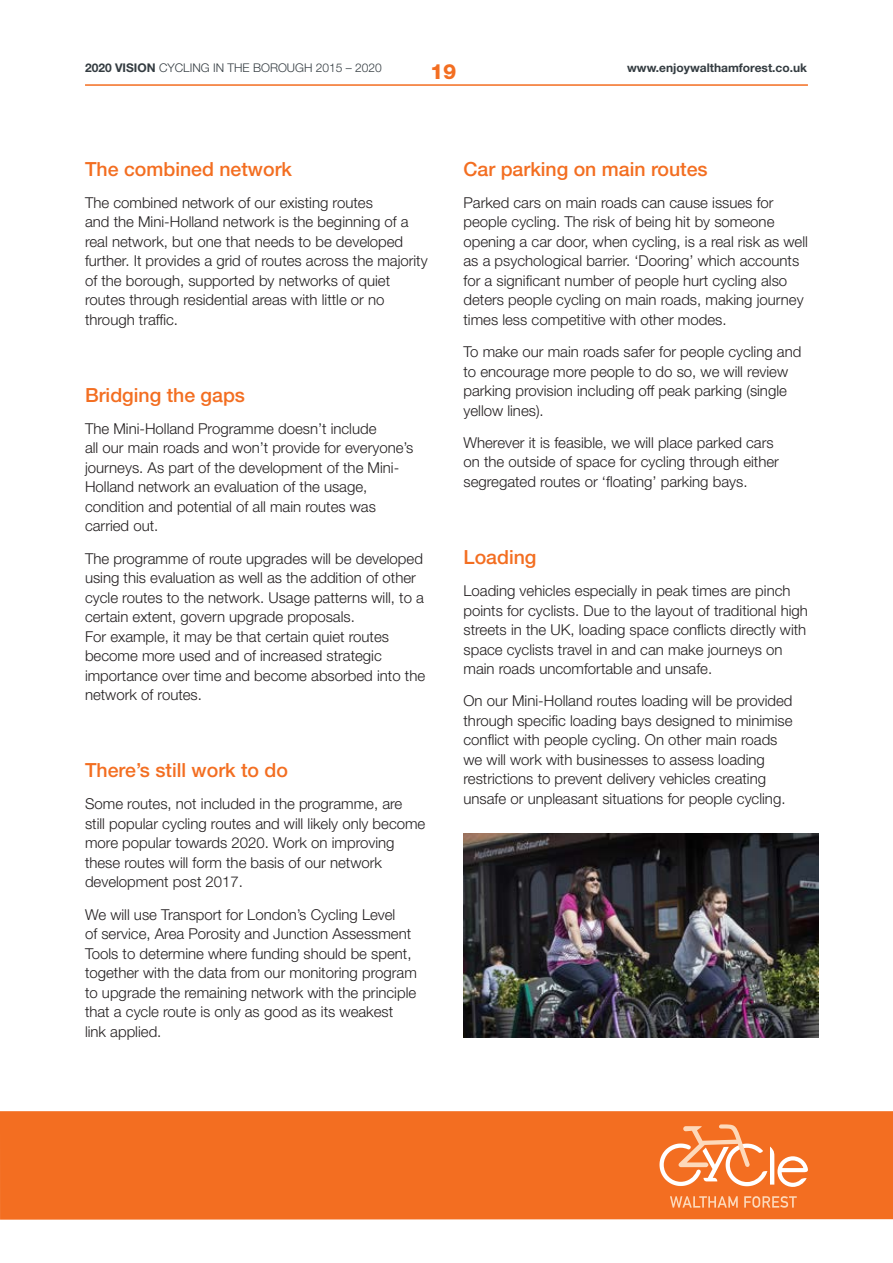
<style>
.page{position:relative;width:893px;height:1263px;background:#fff}
.page>*{position:absolute;margin:0;border:0;box-sizing:border-box;transform-origin:0 0}
.t1{font:800 21px "Helvetica Neue LT Std";color:#f36e21}
.sub_header{font:500 19.5px "Helvetica Neue LT Std";color:#f36e21}
.body_copy{font:300 15px/19.5px "Helvetica Neue LT Std";color:#231f20}
.t2{font:300 12px "Helvetica Neue LT Std";color:#343c41}
.t3{font:700 12px "Helvetica Neue LT Std";color:#343c41}
.s1{font-weight:700}
</style>
<div class="page">
<div style="left:0;top:1111px;width:893px;height:109px;background:#f36e21"></div>
<svg style="left:670px;top:1196px;width:68px;height:11px"></svg>
<svg style="left:744px;top:1196px;width:53px;height:12px"></svg>
<svg style="left:659px;top:1124px;width:149px;height:63px"></svg>
<hr style="left:85px;top:84px;width:723px;height:2px;background:#f36e21">
<img style="left:463px;top:833px;width:355px;height:204px">
<p class="t2" style="left:85px;top:61px;width:298px"><span class="s1">2020 VISION</span> CYCLING IN THE BOROUGH 2015 – 2020</p>
<h1 class="t1" style="left:430px;top:59px;width:28px">19</h1>
<p class="t3" style="left:627px;top:61px;width:181px">www.enjoywalthamforest.co.uk</p>
<p class="sub_header" style="left:85px;top:157px;width:208px">The combined network</p>
<p class="body_copy" style="left:85px;top:192px;width:344px">The combined network of our existing routes<br>and the Mini-Holland network is the beginning of a real network, but one that needs to be developed further. It provides a grid of routes across the majority of the borough, supported by networks of quiet routes through residential areas with little or no through traffic.</p>
<p class="sub_header" style="left:85px;top:383px;width:162px">Bridging the gaps</p>
<p class="body_copy" style="left:85px;top:419px;width:330px">The Mini-Holland Programme doesn’t include<br>all our main roads and won’t provide for everyone’s journeys. As part of the development of the Mini-Holland network an evaluation of the usage, condition and potential of all main routes was carried out.</p>
<p class="body_copy" style="left:85px;top:548px;width:342px">The programme of route upgrades will be developed using this evaluation as well as the addition of other cycle routes to the network. Usage patterns will, to a certain extent, govern upgrade proposals.<br>For example, it may be that certain quiet routes become more used and of increased strategic importance over time and become absorbed into the network of routes.</p>
<p class="sub_header" style="left:85px;top:759px;width:205px">There’s still work to do</p>
<p class="body_copy" style="left:85px;top:794px;width:342px">Some routes, not included in the programme, are still popular cycling routes and will likely only become more popular towards 2020. Work on improving these routes will form the basis of our network development post 2017.</p>
<p class="body_copy" style="left:85px;top:904px;width:333px">We will use Transport for London’s Cycling Level<br>of service, Area Porosity and Junction Assessment Tools to determine where funding should be spent, together with the data from our monitoring program to upgrade the remaining network with the principle that a cycle route is only as good as its weakest link applied.</p>
<p class="sub_header" style="left:463px;top:157px;width:246px">Car parking on main routes</p>
<p class="body_copy" style="left:463px;top:192px;width:346px">Parked cars on main roads can cause issues for people cycling. The risk of being hit by someone opening a car door, when cycling, is a real risk as well as a psychological barrier. ‘Dooring’ which accounts for a significant number of people hurt cycling also deters people cycling on main roads, making journey times less competitive with other modes.</p>
<p class="body_copy" style="left:463px;top:342px;width:339px">To make our main roads safer for people cycling and to encourage more people to do so, we will review parking provision including off peak parking (single yellow lines).</p>
<p class="body_copy" style="left:463px;top:432px;width:317px">Wherever it is feasible, we will place parked cars on the outside of space for cycling through either segregated routes or ‘floating’ parking bays.</p>
<p class="sub_header" style="left:463px;top:545px;width:74px">Loading</p>
<p class="body_copy" style="left:463px;top:581px;width:346px">Loading vehicles especially in peak times are pinch points for cyclists. Due to the layout of traditional high streets in the UK, loading space conflicts directly with space cyclists travel in and can make journeys on main roads uncomfortable and unsafe.</p>
<p class="body_copy" style="left:463px;top:691px;width:330px">On our Mini-Holland routes loading will be provided through specific loading bays designed to minimise conflict with people cycling. On other main roads we will work with businesses to assess loading restrictions to prevent delivery vehicles creating unsafe or unpleasant situations for people cycling.</p>
</div>
